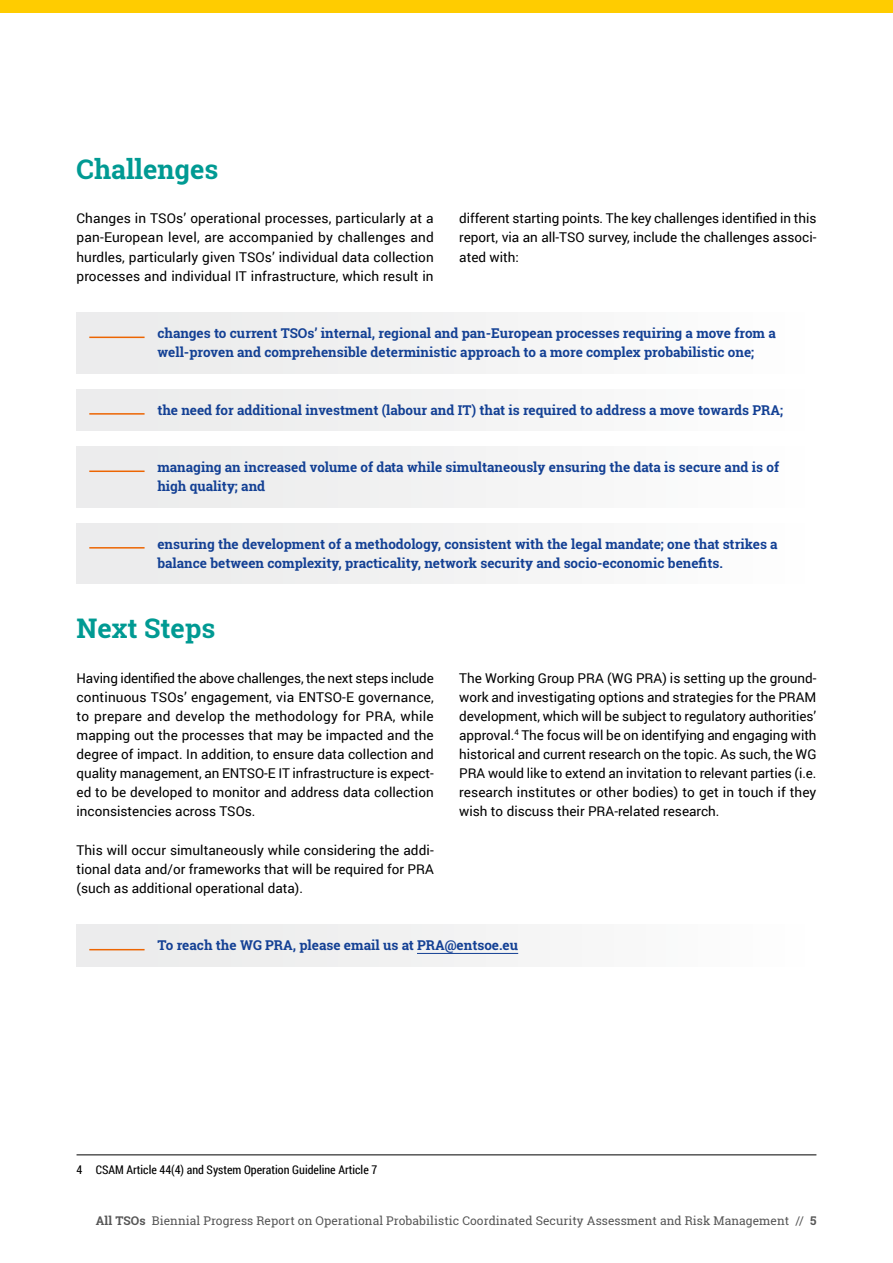
<style>
.page{position:relative;width:893px;height:1263px;background:#fff}
.page>*{position:absolute;margin:0;border:0;box-sizing:border-box;transform-origin:0 0}
.t1{font:700 27px "Roboto Slab";color:#009a93}
.t2{font:13.5px/19.2px "Roboto";color:#000;text-align:justify}
.t3{font:700 13.5px/19.2px "Roboto Slab";color:#134094}
.t4{font:12px "Roboto Slab";letter-spacing:.005em;color:#565656}
.t5{font:12px "Roboto Condensed";color:#000}
.s1{font-weight:700}
</style>
<div class="page">
<div style="left:0;top:0;width:893px;height:13px;background:#fc0"></div>
<hr style="left:77px;top:1154px;width:739px;height:1px;background:#000">
<div style="left:77px;top:313px;width:739px;height:60px;background:#f2f2f3"></div>
<hr style="left:89px;top:337px;width:56px;height:1px;background:#ec6502">
<div style="left:77px;top:389px;width:739px;height:42px;background:#f2f2f3"></div>
<hr style="left:89px;top:413px;width:56px;height:2px;background:#ec6502">
<div style="left:77px;top:446px;width:739px;height:61px;background:#f2f2f3"></div>
<hr style="left:89px;top:470px;width:56px;height:2px;background:#ec6502">
<div style="left:77px;top:523px;width:739px;height:61px;background:#f2f2f3"></div>
<hr style="left:89px;top:547px;width:56px;height:2px;background:#ec6502">
<div style="left:77px;top:925px;width:739px;height:41px;background:#f2f2f3"></div>
<hr style="left:89px;top:949px;width:56px;height:1px;background:#ec6502">
<hr style="left:417px;top:953px;width:101px;height:1px;background:#134094">
<h1 class="t1" style="left:77px;top:150px;width:143px">Challenges</h1>
<p class="t2" style="left:77px;top:208px;width:359px">Changes in TSOs’ operational processes, particularly at a pan-European level, are accompanied by challenges and hurdles, particularly given TSOs’ individual data collection processes and individual IT infrastructure, which result in</p>
<p class="t2" style="left:459px;top:208px;width:359px">different starting points. The key challenges identified in this report, via an all-TSO survey, include the challenges associ&shy;ated with:</p>
<p class="t3" style="left:157px;top:323px;width:620px">changes to current TSOs’ internal, regional and pan-European processes requiring a move from a well-proven and comprehensible deterministic approach to a more complex probabilistic one;</p>
<p class="t3" style="left:157px;top:400px;width:627px">the need for additional investment (labour and IT) that is required to address a move towards PRA;</p>
<p class="t3" style="left:157px;top:457px;width:623px">managing an increased volume of data while simultaneously ensuring the data is secure and is of high quality; and</p>
<p class="t3" style="left:157px;top:534px;width:622px">ensuring the development of a methodology, consistent with the legal mandate; one that strikes a balance between complexity, practicality, network security and socio-economic benefits.</p>
<h1 class="t1" style="left:77px;top:609px;width:140px">Next Steps</h1>
<p class="t2" style="left:77px;top:668px;width:359px">Having identified the above challenges, the next steps include continuous TSOs’ engagement, via ENTSO-E governance, to prepare and develop the methodology for PRA, while mapping out the processes that may be impacted and the degree of impact. In addition, to ensure data collection and quality management, an ENTSO-E IT infrastructure is expect&shy;ed to be developed to monitor and address data collection inconsistencies across TSOs.</p>
<p class="t2" style="left:77px;top:840px;width:359px">This will occur simultaneously while considering the addi&shy;tional data and/or frameworks that will be required for PRA (such as additional operational data).</p>
<p class="t2" style="left:459px;top:668px;width:359px">The Working Group PRA (WG PRA) is setting up the ground&shy;work and investigating options and strategies for the PRAM development, which will be subject to regulatory authorities’ approval.<sup>4</sup> The focus will be on identifying and engaging with historical and current research on the topic. As such, the WG PRA would like to extend an invitation to relevant parties (i.e. research institutes or other bodies) to get in touch if they wish to discuss their PRA-related research.</p>
<p class="t3" style="left:157px;top:936px;width:362px">To reach the WG PRA, please email us at PRA@entsoe.eu</p>
<p class="t5" style="left:77px;top:1161px;width:302px">4 CSAM Article 44(4) and System Operation Guideline Article 7</p>
<p class="t4" style="left:96px;top:1212px;width:722px"><span class="s1">All TSOs</span> Biennial Progress Report on Operational Probabilistic Coordinated Security Assessment and Risk Management // <span class="s1">5</span></p>
</div>
